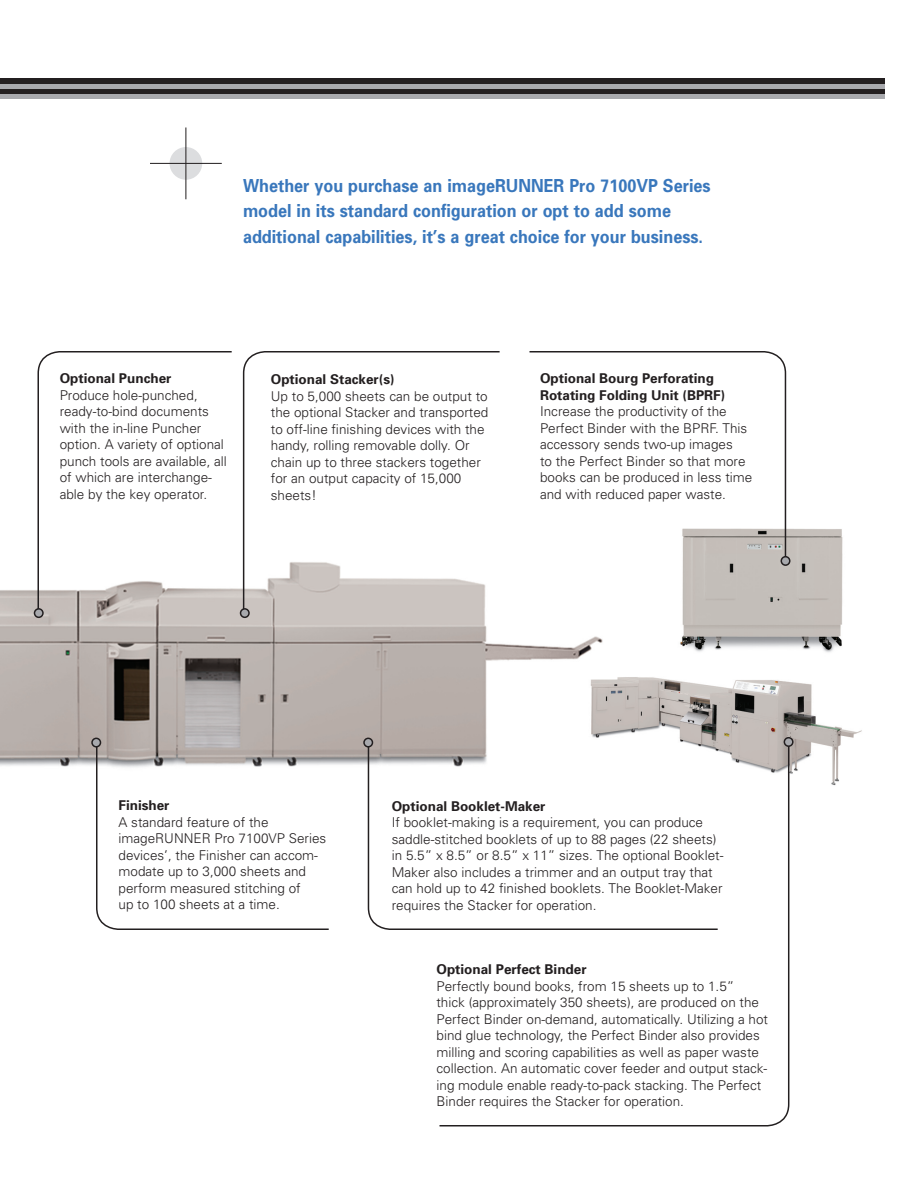
<style>
.page{position:relative;width:918px;height:1188px;background:#fff}
.page>*{position:absolute;margin:0;border:0;box-sizing:border-box;transform-origin:0 0}
.Callout_Sub{font:700 18px/25.5px "Univers";color:#3977bc;scale:.9 1}
.Photo_Title{font:300 13.5px/16.5px "Univers";color:#231f20}
.bold_subhead_for_ill{font:700 13.5px/16.5px "Univers";color:#231f20}
</style>
<div class="page">
<img style="left:0;top:528px;width:862px;height:258px">
<svg style="left:37px;top:351px;width:196px;height:264px"></svg>
<svg style="left:242px;top:351px;width:259px;height:264px"></svg>
<svg style="left:528px;top:351px;width:259px;height:211px"></svg>
<svg style="left:95px;top:740px;width:235px;height:190px"></svg>
<svg style="left:367px;top:740px;width:71px;height:190px"></svg>
<svg style="left:438px;top:740px;width:352px;height:387px"></svg>
<div style="left:0;top:93px;width:884px;height:6px;background:#a8a9ad"></div>
<div style="left:0;top:88px;width:884px;height:5px;background:#231f20"></div>
<div style="left:0;top:83px;width:884px;height:5px;background:#a8a9ad"></div>
<div style="left:0;top:78px;width:884px;height:5px;background:#231f20"></div>
<div style="left:170px;top:147px;width:32px;height:33px;background:#dcdddf;border-radius:50%"></div>
<hr style="left:185px;top:128px;width:1px;height:71px;background:#231f20">
<hr style="left:150px;top:163px;width:72px;height:1px;background:#231f20">
<div style="left:92px;top:738px;width:8px;height:9px;background:#a8a9ad;border-radius:50%"></div>
<div style="left:91px;top:738px;width:10px;height:10px;border:2px solid #231f20;border-radius:50%"></div>
<div style="left:364px;top:738px;width:8px;height:9px;background:#a8a9ad;border-radius:50%"></div>
<div style="left:363px;top:738px;width:10px;height:10px;border:2px solid #231f20;border-radius:50%"></div>
<div style="left:35px;top:609px;width:8px;height:8px;background:#a8a9ad;border-radius:50%"></div>
<div style="left:34px;top:608px;width:10px;height:10px;border:2px solid #231f20;border-radius:50%"></div>
<div style="left:241px;top:609px;width:8px;height:8px;background:#a8a9ad;border-radius:50%"></div>
<div style="left:240px;top:608px;width:10px;height:10px;border:2px solid #231f20;border-radius:50%"></div>
<div style="left:781px;top:557px;width:9px;height:8px;background:#a8a9ad;border-radius:50%"></div>
<div style="left:781px;top:556px;width:9px;height:10px;border:2px solid #231f20;border-radius:50%"></div>
<div style="left:784px;top:738px;width:9px;height:8px;background:#a8a9ad;border-radius:50%"></div>
<div style="left:784px;top:737px;width:10px;height:10px;border:2px solid #231f20;border-radius:50%"></div>
<p class="Callout_Sub" style="left:243px;top:172px;width:521px">Whether you purchase an imageRUNNER Pro 7100VP Series model in its standard configuration or opt to add some additional capabilities, it’s a great choice for your business.</p>
<p class="bold_subhead_for_ill" style="left:60px;top:370px;width:113px">Optional Puncher</p>
<p class="Photo_Title" style="left:60px;top:386px;width:169px">Produce hole-punched, ready-to-bind documents with the in-line Puncher option. A variety of optional punch tools are available, all of which are interchange&shy;able by the key operator.</p>
<p class="bold_subhead_for_ill" style="left:271px;top:371px;width:125px">Optional Stacker(s)</p>
<p class="Photo_Title" style="left:271px;top:387px;width:219px">Up to 5,000 sheets can be output to the optional Stacker and transported to off-line finishing devices with the handy, rolling removable dolly. Or chain up to three stackers together for an output capacity of 15,000 sheets!</p>
<p class="bold_subhead_for_ill" style="left:540px;top:370px;width:187px">Optional Bourg Perforating<br>Rotating Folding Unit (BPRF)</p>
<p class="Photo_Title" style="left:540px;top:403px;width:214px">Increase the productivity of the<br>Perfect Binder with the BPRF. This accessory sends two-up images<br>to the Perfect Binder so that more books can be produced in less time and with reduced paper waste.</p>
<p class="bold_subhead_for_ill" style="left:118px;top:797px;width:53px">Finisher</p>
<p class="Photo_Title" style="left:118px;top:813px;width:209px">A standard feature of the imageRUNNER Pro 7100VP Series devices’, the Finisher can accom&shy;modate up to 3,000 sheets and perform measured stitching of<br>up to 100 sheets at a time.</p>
<p class="bold_subhead_for_ill" style="left:392px;top:797px;width:155px">Optional Booklet-Maker</p>
<p class="Photo_Title" style="left:392px;top:814px;width:333px">If booklet-making is a requirement, you can produce saddle-stitched booklets of up to 88 pages (22 sheets) in 5.5” x 8.5” or 8.5” x 11” sizes. The optional Booklet-Maker also includes a trimmer and an output tray that can hold up to 42 finished booklets. The Booklet-Maker requires the Stacker for operation.</p>
<p class="bold_subhead_for_ill" style="left:436px;top:961px;width:152px">Optional Perfect Binder</p>
<p class="Photo_Title" style="left:436px;top:977px;width:333px">Perfectly bound books, from 15 sheets up to 1.5”<br>thick (approximately 350 sheets), are produced on the Perfect Binder on-demand, automatically. Utilizing a hot bind glue technology, the Perfect Binder also provides milling and scoring capabilities as well as paper waste collection. An automatic cover feeder and output stack&shy;ing module enable ready-to-pack stacking. The Perfect Binder requires the Stacker for operation.</p>
</div>
